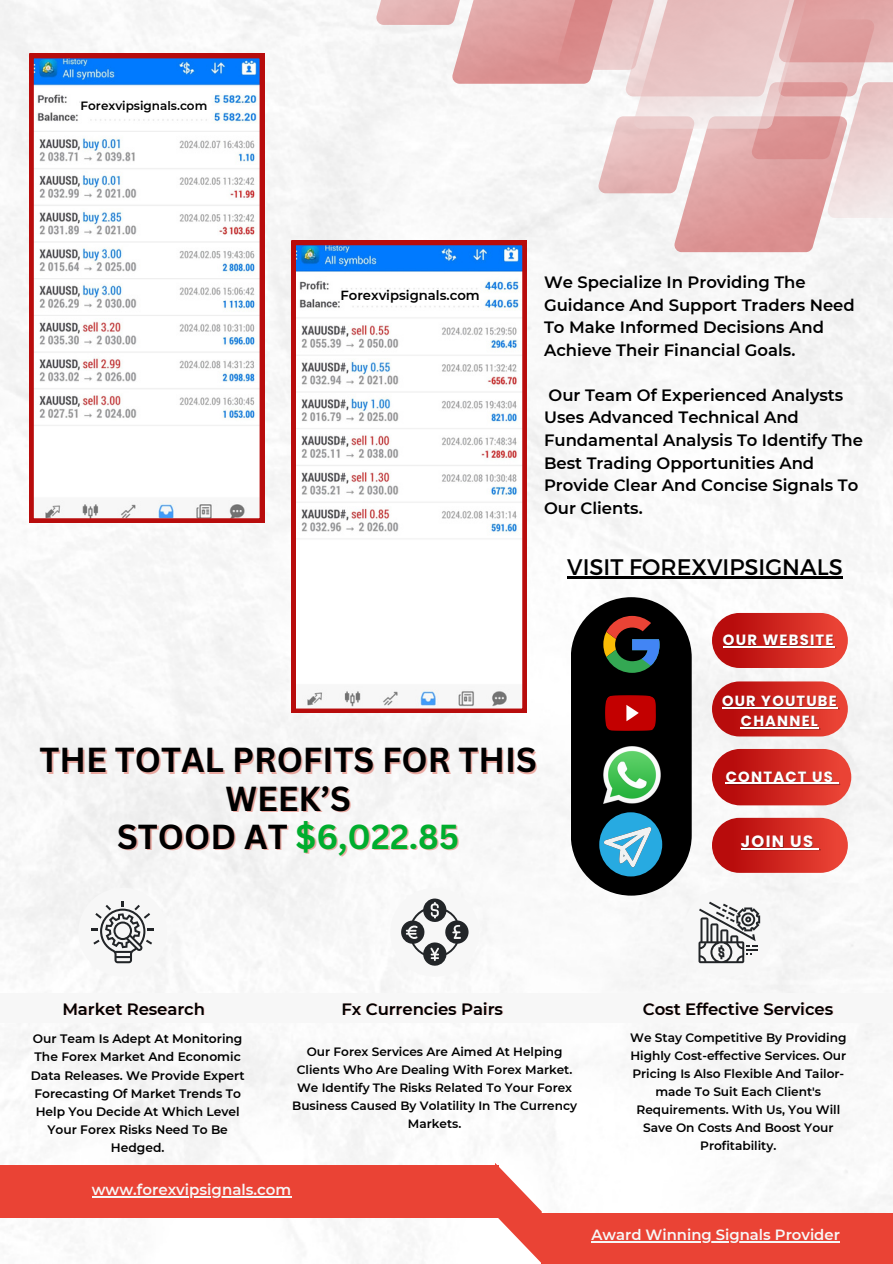
<style>
.page{position:relative;width:893px;height:1264px;background:#fff}
.page>*{position:absolute;margin:0;border:0;box-sizing:border-box;transform-origin:0 0}
.t1{font:700 33.75px "Canva Sans";color:#000}
.t2{font:700 33.75px "Canva Sans";color:#00ad2e}
.t3{font:22.5px "Montserrat";color:#000}
.t4{font:600 16.35px/22.5px "Montserrat";color:#000}
.t5{font:700 16.35px "Poppins";letter-spacing:.08em;color:#fff}
.t6{font:600 15px "Montserrat";color:#f7f7f7}
.t7{font:600 14.85px "Montserrat";color:#f7f7f7}
.t8{font:700 14.85px "Poppins";letter-spacing:.08em;color:#fff}
.t9{font:700 14.7px "Poppins";letter-spacing:.08em;color:#fff}
.t10{font:600 13.2px "Montserrat";color:#000}
.t11{font:600 12.3px/18px "Montserrat";color:#000;text-align:center}
.t12{font:600 12.15px/18px "Montserrat";color:#000;text-align:center}
.t13{font:600 12px/18px "Montserrat";color:#000;text-align:center}
.s1{color:#000}
</style>
<div class="page">
<img style="left:0;top:0;width:892px;height:1263px">
<div style="left:78px;top:887px;width:89px;height:89px;background:#f7f7f7;border-radius:50%"></div>
<div style="left:0;top:1164px;width:499px;height:53px;background:#ea4335"></div>
<div style="left:541px;top:1212px;width:351px;height:51px;background:#ea4335"></div>
<svg style="left:495px;top:1162px;width:46px;height:101px"></svg>
<svg style="left:598px;top:218px;width:276px;height:34px"></svg>
<svg style="left:376px;top:0;width:516px;height:218px"></svg>
<svg style="left:92px;top:901px;width:62px;height:62px"></svg>
<div style="left:390px;top:888px;width:89px;height:88px;background:#f7f7f7;border-radius:50%"></div>
<svg style="left:400px;top:898px;width:68px;height:67px"></svg>
<div style="left:683px;top:888px;width:89px;height:88px;background:#f7f7f7;border-radius:50%"></div>
<svg style="left:698px;top:901px;width:62px;height:62px"></svg>
<div style="left:0;top:993px;width:892px;height:30px;background:#f7f7f7"></div>
<div style="left:571px;top:597px;width:120px;height:298px;background:#000;border-radius:60px"></div>
<img style="left:605px;top:695px;width:51px;height:36px">
<img style="left:603px;top:746px;width:57px;height:57px">
<svg style="left:603px;top:616px;width:56px;height:57px"></svg>
<svg style="left:712px;top:749px;width:139px;height:56px;background:#ce2922"></svg>
<svg style="left:599px;top:812px;width:63px;height:64px"></svg>
<hr style="left:725px;top:782px;width:109px;height:1px;background:#fff">
<svg style="left:712px;top:681px;width:135px;height:55px;background:#cf2d27"></svg>
<hr style="left:722px;top:707px;width:115px;height:1px;background:#fff">
<hr style="left:741px;top:727px;width:78px;height:1px;background:#fff">
<svg style="left:712px;top:613px;width:135px;height:55px;background:#cf2922"></svg>
<hr style="left:723px;top:646px;width:111px;height:1px;background:#fff">
<svg style="left:712px;top:817px;width:135px;height:55px;background:#cf2b24"></svg>
<hr style="left:740px;top:848px;width:74px;height:1px;background:#fff">
<hr style="left:567px;top:576px;width:275px;height:2px;background:#000">
<hr style="left:92px;top:1196px;width:199px;height:1px;background:#f7f7f7">
<hr style="left:591px;top:1240px;width:248px;height:2px;background:#f7f7f7">
<svg style="left:29px;top:54px;width:235px;height:469px"></svg>
<svg style="left:291px;top:241px;width:235px;height:471px"></svg>
<p class="t13" style="left:81px;top:96px;width:128px">Forexvipsignals.com</p>
<h4 class="t10" style="left:340px;top:287px;width:141px">Forexvipsignals.com</h4>
<h4 class="t4" style="left:544px;top:271px;width:312px">We Specialize In Providing The<br>Guidance And Support Traders Need<br>To Make Informed Decisions And<br>Achieve Their Financial Goals.</h4>
<h2 class="t4" style="left:544px;top:384px;width:320px">Our Team Of Experienced Analysts<br>Uses Advanced Technical And<br>Fundamental Analysis To Identify The<br>Best Trading Opportunities And<br>Provide Clear And Concise Signals To<br>Our Clients.</h2>
<p class="t3" style="left:567px;top:552px;width:277px">VISIT FOREXVIPSIGNALS</p>
<p class="t1" style="left:40px;top:736px;width:498px">THE TOTAL PROFITS FOR THIS</p>
<h3 class="t1" style="left:225px;top:774px;width:127px">WEEK’S</h3>
<h3 class="t2" style="left:117px;top:813px;width:343px"><span class="s1">STOOD AT</span> $6,022.85</h3>
<p class="t8" style="left:723px;top:629px;width:112px">OUR WEBSITE</p>
<p class="t9" style="left:722px;top:690px;width:116px">OUR YOUTUBE</p>
<p class="t9" style="left:741px;top:710px;width:78px">CHANNEL</p>
<p class="t8" style="left:725px;top:766px;width:109px">CONTACT US</p>
<p class="t5" style="left:740px;top:829px;width:74px">JOIN US</p>
<p class="t4" style="left:62px;top:997px;width:144px">Market Research</p>
<h5 class="t11" style="left:31px;top:1030px;width:215px">Our Team Is Adept At Monitoring<br>The Forex Market And Economic<br>Data Releases. We Provide Expert<br>Forecasting Of Market Trends To<br>Help You Decide At Which Level<br>Your Forex Risks Need To Be<br>Hedged.</h5>
<p class="t4" style="left:341px;top:997px;width:163px">Fx Currencies Pairs</p>
<p class="t13" style="left:292px;top:1042px;width:286px">Our Forex Services Are Aimed At Helping Clients Who Are Dealing With Forex Market.<br>We Identify The Risks Related To Your Forex Business Caused By Volatility In The Currency Markets.</p>
<p class="t6" style="left:92px;top:1180px;width:201px">www.forexvipsignals.com</p>
<p class="t4" style="left:642px;top:997px;width:192px">Cost Effective Services</p>
<h3 class="t12" style="left:630px;top:1029px;width:218px">We Stay Competitive By Providing<br>Highly Cost-effective Services. Our<br>Pricing Is Also Flexible And Tailor&shy;made To Suit Each Client's<br>Requirements. With Us, You Will<br>Save On Costs And Boost Your<br>Profitability.</h3>
<p class="t7" style="left:591px;top:1225px;width:250px">Award Winning Signals Provider</p>
</div>
